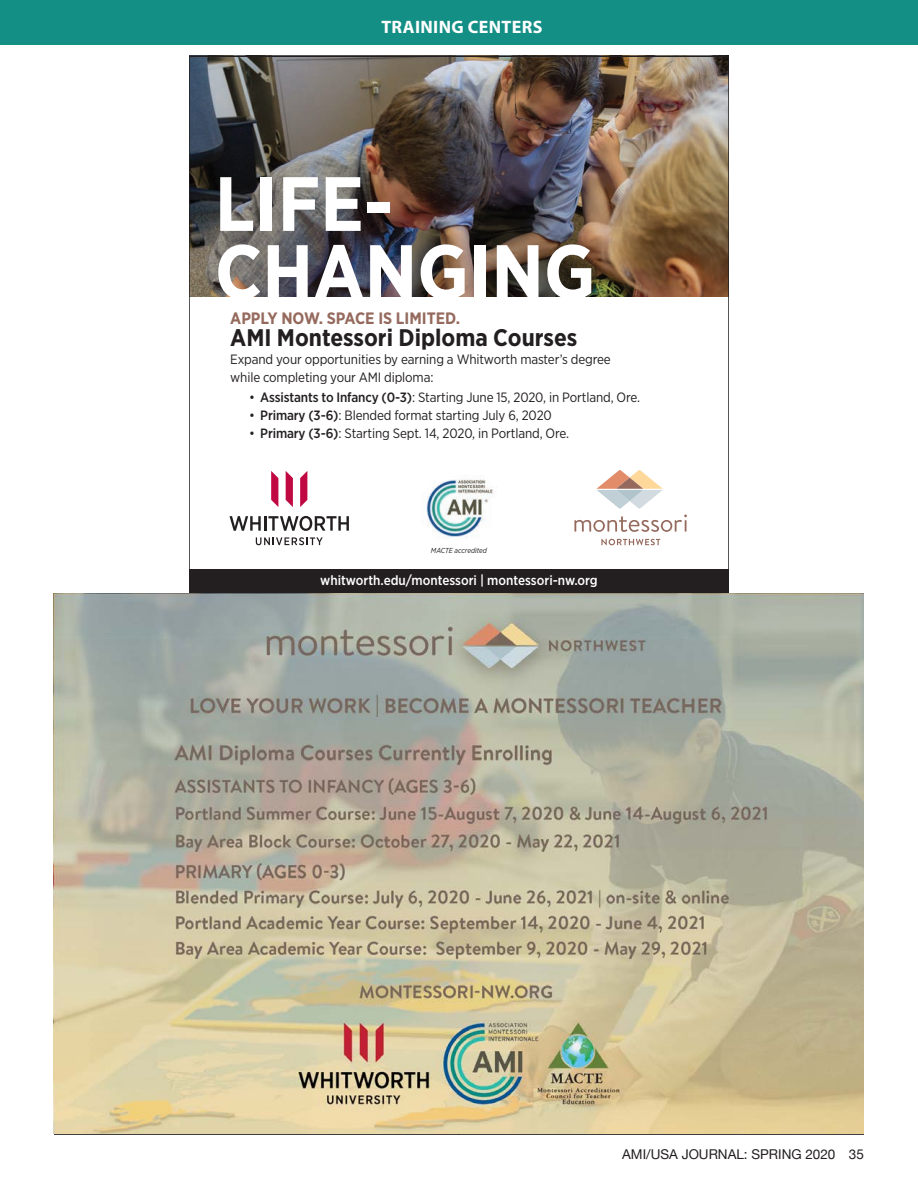
<style>
.page{position:relative;width:918px;height:1188px;background:#fff}
.page>*{position:absolute;margin:0;border:0;box-sizing:border-box;transform-origin:0 0}
.t1{font:700 76.8px/67.9px "Gotham Narrow";color:#fff}
.t2{font:700 24px "Gotham Narrow";color:#231f20}
.t3{font:700 18px "Myriad Pro";letter-spacing:.02em;color:#fff}
.t4{font:700 16.5px "Gotham Narrow";color:#956a5d}
.t5{font:13.5px/18px "Gotham Narrow";letter-spacing:-.01em;color:#231f20}
.t6{font:500 13.5px "Gotham Narrow";color:#fff}
.t7{font:13.5px "Helvetica Neue";color:#231f20}
.t8{font:italic 7.2px "Gotham Narrow";color:#231f20}
.s1{font-weight:500}
</style>
<div class="page">
<div style="left:0;top:0;width:918px;height:45px;background:#148f85"></div>
<hr style="left:54px;top:1133px;width:810px;height:2px;background:#000">
<hr style="left:458px;top:56px;width:1px;height:1079px;background:#231f20">
<img style="left:192px;top:59px;width:534px;height:237px">
<svg style="left:271px;top:471px;width:7px;height:36px"></svg>
<svg style="left:300px;top:471px;width:7px;height:36px"></svg>
<svg style="left:286px;top:471px;width:7px;height:36px"></svg>
<svg style="left:256px;top:537px;width:67px;height:8px"></svg>
<svg style="left:230px;top:516px;width:119px;height:15px"></svg>
<svg style="left:574px;top:515px;width:113px;height:17px"></svg>
<svg style="left:597px;top:470px;width:66px;height:39px"></svg>
<svg style="left:601px;top:539px;width:59px;height:6px"></svg>
<img style="left:426px;top:470px;width:69px;height:74px">
<div style="left:189px;top:570px;width:540px;height:25px;background:#231f20"></div>
<img style="left:53px;top:593px;width:810px;height:540px">
<h3 class="t3" style="left:381px;top:15px;width:163px">TRAINING CENTERS</h3>
<h1 class="t1" style="left:215px;top:169px;width:382px">LIFE-<br>CHANGING</h1>
<p class="t4" style="left:230px;top:307px;width:232px">APPLY NOW. SPACE IS LIMITED.</p>
<h2 class="t2" style="left:230px;top:322px;width:349px">AMI Montessori Diploma Courses</h2>
<p class="t5" style="left:230px;top:350px;width:382px">Expand your opportunities by earning a Whitworth master’s degree while completing your AMI diploma:</p>
<p class="t5" style="left:249px;top:388px;width:392px">• <span class="s1">Assistants to Infancy (0-3)</span>: Starting June 15, 2020, in Portland, Ore.</p>
<p class="t5" style="left:249px;top:406px;width:304px">• <span class="s1">Primary (3-6)</span>: Blended format starting July 6, 2020</p>
<p class="t5" style="left:249px;top:424px;width:322px">• <span class="s1">Primary (3-6)</span>: Starting Sept. 14, 2020, in Portland, Ore.</p>
<p class="t8" style="left:431px;top:546px;width:58px">MACTE accredited</p>
<p class="t6" style="left:320px;top:572px;width:279px">whitworth.edu/montessori | montessori-nw.org</p>
<p class="t7" style="left:622px;top:1144px;width:243px">AMI/USA JOURNAL: SPRING 2020 35</p>
</div>
